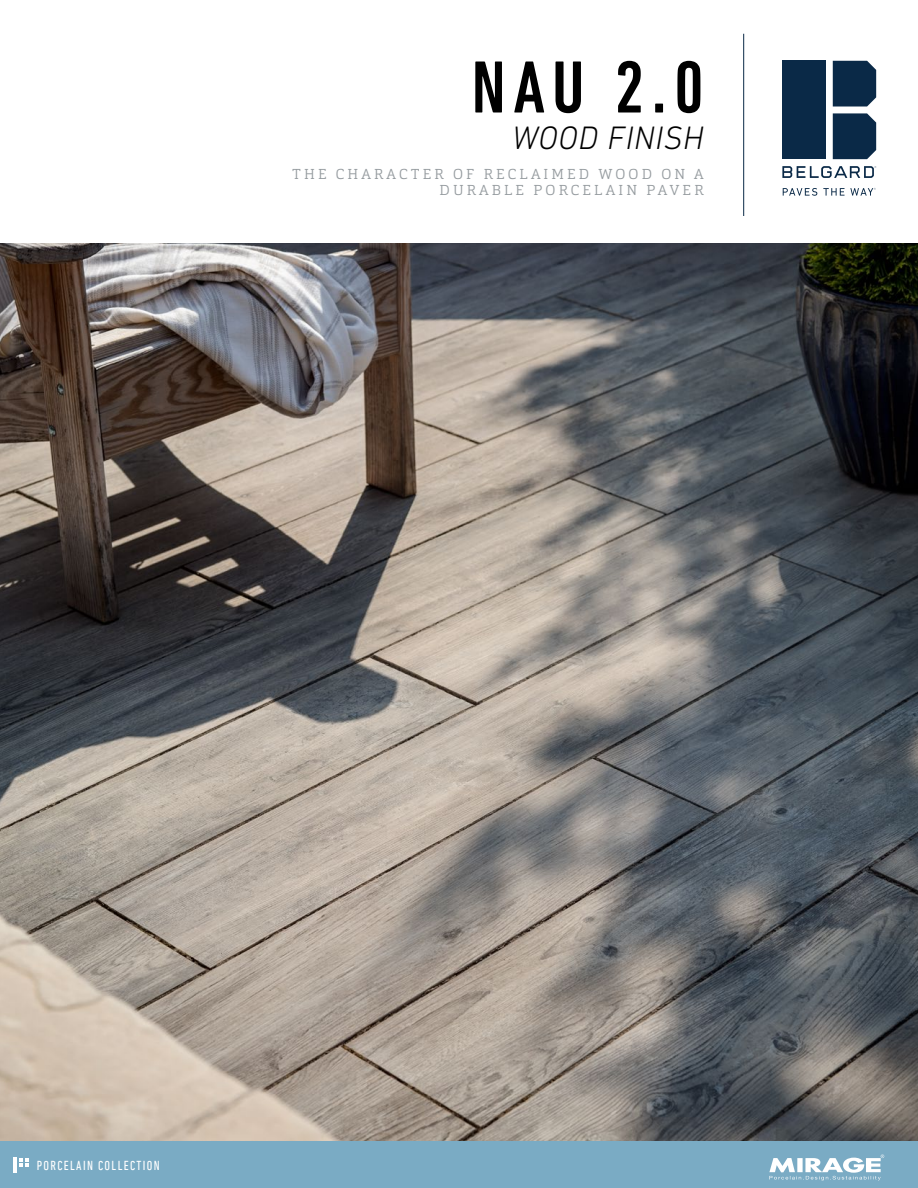
<style>
.page{position:relative;width:918px;height:1188px;background:#fff}
.page>*{position:absolute;margin:0;border:0;box-sizing:border-box;transform-origin:0 0}
.t1{font:500 condensed 75px "DIN Next LT Pro";color:#000}
.t2{font:italic 300 33px "DIN Next LT Pro";letter-spacing:.02em;color:#000}
.t3{font:300 14.25px/16.5px "Cargan";letter-spacing:.22em;color:#959b9f;text-align:right}
.t4{font:condensed 13.35px "DIN Next LT Pro";letter-spacing:.1em;color:#fff}
</style>
<div class="page">
<hr style="left:743px;top:34px;width:1px;height:182px;background:#0a2947">
<div style="left:833px;top:61px;width:43px;height:46px;background:#0a2947"></div>
<div style="left:833px;top:113px;width:43px;height:46px;background:#0a2947"></div>
<div style="left:782px;top:61px;width:44px;height:98px;background:#0a2947"></div>
<svg style="left:782px;top:166px;width:94px;height:12px"></svg>
<svg style="left:783px;top:188px;width:34px;height:8px"></svg>
<svg style="left:823px;top:188px;width:53px;height:8px"></svg>
<div style="left:0;top:1141px;width:918px;height:47px;background:#7aabc4"></div>
<hr style="left:14px;top:1158px;width:3px;height:15px;background:#fff">
<svg style="left:19px;top:1158px;width:9px;height:9px"></svg>
<img style="left:0;top:243px;width:918px;height:898px">
<svg style="left:769px;top:1155px;width:115px;height:26px"></svg>
<h1 class="t1" style="left:471px;top:45px;width:234px">NAU 2.0</h1>
<h2 class="t2" style="left:512px;top:118px;width:193px">WOOD FINISH</h2>
<p class="t3" style="left:292px;top:165px;width:413px">THE CHARACTER OF RECLAIMED WOOD ON A<br>DURABLE PORCELAIN PAVER</p>
<p class="t4" style="left:37px;top:1158px;width:125px">PORCELAIN COLLECTION</p>
</div>
